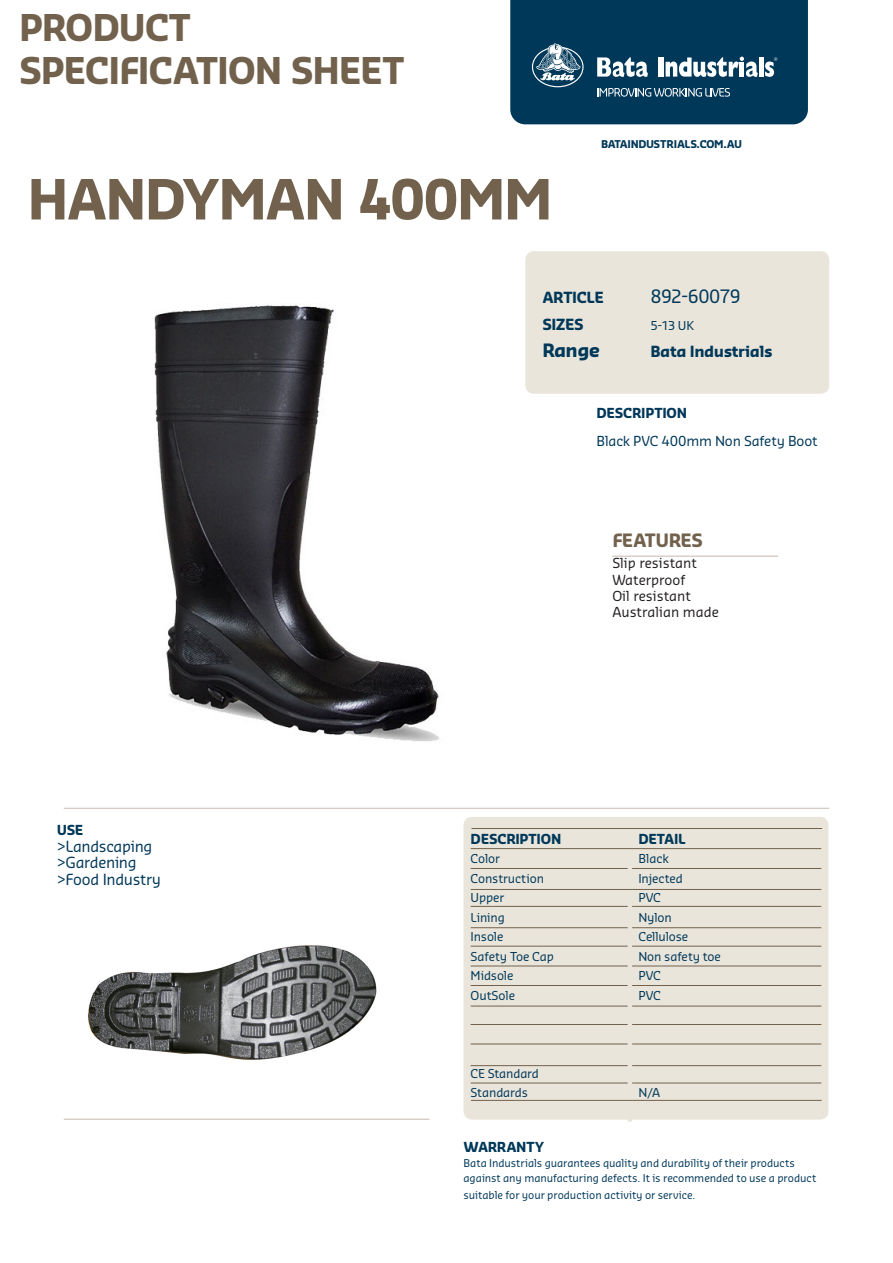
<style>
.page{position:relative;width:893px;height:1263px;background:#fff}
.page>*{position:absolute;margin:0;border:0;box-sizing:border-box;transform-origin:0 0}
.Heading{font:700 54px "Sansa Std";letter-spacing:-.035em;color:#72624d}
.Heading-2{font:700 36px "Sansa Std";letter-spacing:-.03em;color:#72624d}
.inleiding{font:18px "Sansa Std";letter-spacing:-.055em;color:#003859}
.Product_name{font:700 18px "Sansa Std";letter-spacing:-.03em;color:#72624d}
.inleiding-2{font:700 18px "Sansa Std";letter-spacing:-.035em;color:#003859}
.Description_text{font:15px "Sansa Std";letter-spacing:-.02em;color:#003859}
.inleiding-3{font:700 15px "Sansa Std";letter-spacing:-.02em;color:#003859}
.t1{font:13.5px "Sansa Std";color:#231f20}
.Description_heading{font:13.5px "Sansa Std";letter-spacing:-.015em;color:#003859}
.Description_heading-2{font:700 13.5px "Sansa Std";letter-spacing:-.015em;color:#003859}
.inleiding-4{font:700 13.5px "Sansa Std";letter-spacing:-.015em;color:#003859}
.inleiding-5{font:12px "Sansa Std";letter-spacing:-.01em;color:#003859}
.inleiding-6{font:10.5px/15px "Sansa Std";letter-spacing:-.005em;color:#003859}
.t2{font:700 10.5px "Sansa Std";letter-spacing:-.025em;color:#003859}
</style>
<div class="page">
<img style="left:87px;top:945px;width:290px;height:115px">
<img style="left:154px;top:305px;width:285px;height:437px">
<svg style="left:510px;top:0;width:298px;height:124px"></svg>
<div style="left:525px;top:251px;width:304px;height:143px;background:#e9e5db;border-radius:9px"></div>
<div style="left:463px;top:817px;width:365px;height:302px;background:#e9e5db;border-radius:9px"></div>
<hr style="left:471px;top:906px;width:350px;height:1px;background:#72624d">
<hr style="left:471px;top:868px;width:350px;height:1px;background:#72624d">
<hr style="left:471px;top:828px;width:351px;height:1px;background:#72624d">
<hr style="left:471px;top:927px;width:350px;height:1px;background:#72624d">
<hr style="left:471px;top:946px;width:350px;height:1px;background:#72624d">
<hr style="left:471px;top:966px;width:350px;height:1px;background:#72624d">
<hr style="left:471px;top:985px;width:350px;height:1px;background:#72624d">
<hr style="left:471px;top:1006px;width:350px;height:1px;background:#72624d">
<hr style="left:471px;top:1024px;width:350px;height:1px;background:#72624d">
<hr style="left:471px;top:1044px;width:350px;height:1px;background:#72624d">
<hr style="left:471px;top:1065px;width:350px;height:1px;background:#72624d">
<hr style="left:471px;top:1083px;width:350px;height:1px;background:#72624d">
<hr style="left:628px;top:850px;width:4px;height:272px;background:#e9e5db">
<hr style="left:64px;top:808px;width:765px;height:1px;background:#c4baab">
<hr style="left:64px;top:1119px;width:365px;height:1px;background:#c4baab">
<hr style="left:612px;top:556px;width:166px;height:1px;background:#c4baab">
<hr style="left:471px;top:848px;width:350px;height:1px;background:#72624d">
<hr style="left:471px;top:1100px;width:351px;height:1px;background:#72624d">
<hr style="left:471px;top:889px;width:350px;height:1px;background:#72624d">
<p class="Heading-2" style="left:19px;top:4px;width:173px">PRODUCT</p>
<p class="Heading-2" style="left:19px;top:47px;width:387px">SPECIFICATION SHEET</p>
<p class="Heading" style="left:27px;top:164px;width:527px">HANDYMAN 400MM</p>
<p class="t2" style="left:601px;top:137px;width:142px">BATAINDUSTRIALS.COM.AU</p>
<p class="inleiding-3" style="left:542px;top:287px;width:63px">ARTICLE</p>
<p class="inleiding" style="left:650px;top:284px;width:92px">892-60079</p>
<p class="inleiding-3" style="left:542px;top:314px;width:43px">SIZES</p>
<p class="inleiding-5" style="left:650px;top:317px;width:45px">5-13 UK</p>
<p class="inleiding-2" style="left:542px;top:338px;width:59px">Range</p>
<p class="inleiding-3" style="left:650px;top:341px;width:124px">Bata Industrials</p>
<p class="Description_heading-2" style="left:596px;top:404px;width:92px">DESCRIPTION</p>
<p class="Description_heading" style="left:596px;top:432px;width:223px">Black PVC 400mm Non Safety Boot</p>
<p class="Description_heading-2" style="left:57px;top:821px;width:28px">USE</p>
<p class="Description_text" style="left:57px;top:836px;width:97px">&gt;Landscaping</p>
<p class="Description_text" style="left:57px;top:853px;width:81px">&gt;Gardening</p>
<p class="Description_text" style="left:57px;top:869px;width:106px">&gt;Food Industry</p>
<p class="Product_name" style="left:612px;top:529px;width:92px">FEATURES</p>
<p class="t1" style="left:612px;top:554px;width:86px">Slip resistant</p>
<p class="t1" style="left:612px;top:571px;width:74px">Waterproof</p>
<p class="t1" style="left:612px;top:587px;width:80px">Oil resistant</p>
<p class="t1" style="left:612px;top:603px;width:108px">Australian made</p>
<p class="inleiding-4" style="left:471px;top:829px;width:92px">DESCRIPTION</p>
<p class="inleiding-5" style="left:471px;top:851px;width:31px">Color</p>
<p class="inleiding-5" style="left:471px;top:870px;width:75px">Construction</p>
<p class="inleiding-5" style="left:471px;top:890px;width:35px">Upper</p>
<p class="inleiding-5" style="left:471px;top:909px;width:36px">Lining</p>
<p class="inleiding-5" style="left:471px;top:929px;width:34px">Insole</p>
<p class="inleiding-5" style="left:471px;top:948px;width:85px">Safety Toe Cap</p>
<p class="inleiding-5" style="left:471px;top:968px;width:44px">Midsole</p>
<p class="inleiding-5" style="left:471px;top:987px;width:46px">OutSole</p>
<p class="inleiding-5" style="left:471px;top:1065px;width:70px">CE Standard</p>
<p class="inleiding-5" style="left:471px;top:1085px;width:59px">Standards</p>
<p class="inleiding-4" style="left:638px;top:829px;width:49px">DETAIL</p>
<p class="inleiding-5" style="left:638px;top:851px;width:32px">Black</p>
<p class="inleiding-5" style="left:638px;top:870px;width:46px">Injected</p>
<p class="inleiding-5" style="left:638px;top:890px;width:24px">PVC</p>
<p class="inleiding-5" style="left:638px;top:909px;width:35px">Nylon</p>
<p class="inleiding-5" style="left:638px;top:929px;width:51px">Cellulose</p>
<p class="inleiding-5" style="left:638px;top:948px;width:84px">Non safety toe</p>
<p class="inleiding-5" style="left:638px;top:968px;width:24px">PVC</p>
<p class="inleiding-5" style="left:638px;top:987px;width:24px">PVC</p>
<p class="inleiding-5" style="left:638px;top:1085px;width:23px">N/A</p>
<p class="Description_heading-2" style="left:463px;top:1138px;width:82px">WARRANTY</p>
<p class="inleiding-6" style="left:463px;top:1155px;width:354px">Bata Industrials guarantees quality and durability of their products against any manufacturing defects. It is recommended to use a product</p>
<p class="inleiding-6" style="left:463px;top:1187px;width:233px">suitable for your production activity or service.</p>
</div>
